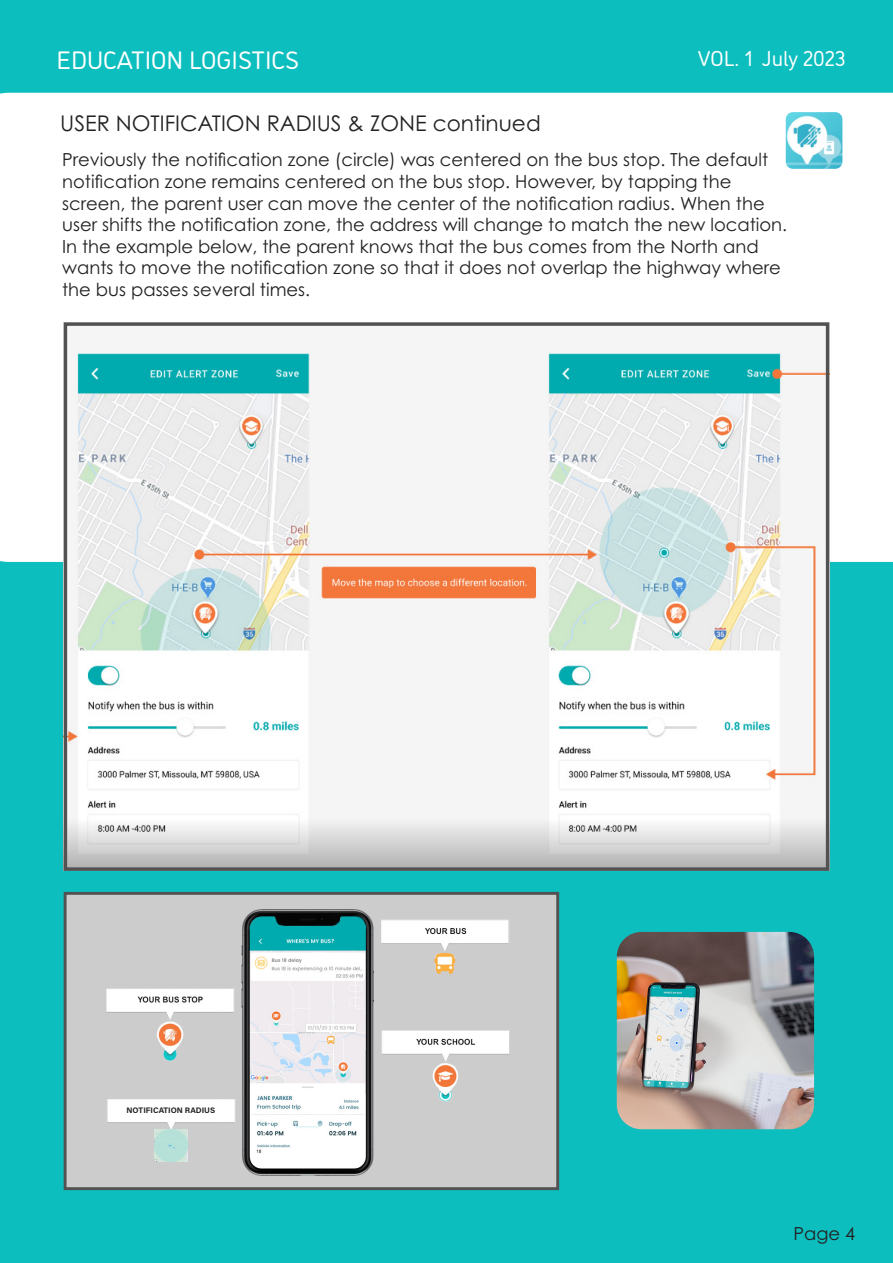
<style>
.page{position:relative;width:893px;height:1263px;background:#0dbebf}
.page>*{position:absolute;margin:0;border:0;box-sizing:border-box;transform-origin:0 0}
.t1{font:25.2px "DI Nosaur";color:#fff}
.t2{font:21.6px "Century Gothic Pro";color:#222}
.t3{font:21.6px "DI Nosaur";color:#fff}
.t4{font:18px/21.6px "Century Gothic Pro";color:#222}
.t5{font:700 7.95px "Acumin Pro";color:#222}
</style>
<div class="page">
<div style="left:0;top:93px;width:893px;height:469px;background:#fff"></div>
<img style="left:68px;top:326px;width:757px;height:541px">
<div style="left:64px;top:322px;width:765px;height:549px;border:3px solid #525252"></div>
<div style="left:65px;top:893px;width:493px;height:295px;background:#ccc"></div>
<div style="left:64px;top:892px;width:495px;height:298px;border:3px solid #525252"></div>
<img style="left:106px;top:909px;width:403px;height:267px">
<img style="left:617px;top:932px;width:197px;height:197px">
<img style="left:786px;top:112px;width:56px;height:57px">
<div style="left:117px;top:1100px;width:107px;height:20px;background:#fff"></div>
<img style="left:155px;top:1129px;width:32px;height:32px">
<h1 class="t1" style="left:56px;top:42px;width:244px">EDUCATION LOGISTICS</h1>
<p class="t2" style="left:60px;top:110px;width:482px">USER NOTIFICATION RADIUS &amp; ZONE continued</p>
<p class="t3" style="left:698px;top:43px;width:149px">VOL. 1 July 2023</p>
<p class="t4" style="left:62px;top:149px;width:726px">Previously the notification zone (circle) was centered on the bus stop. The default notification zone remains centered on the bus stop. However, by tapping the screen, the parent user can move the center of the notification radius. When the user shifts the notification zone, the address will change to match the new location.<br>In the example below, the parent knows that the bus comes from the North and wants to move the notification zone so that it does not overlap the highway where the bus passes several times.</p>
<p class="t5" style="left:127px;top:1104px;width:90px">NOTIFICATION RADIUS</p>
<p class="t4" style="left:793px;top:1222px;width:63px">Page 4</p>
</div>
